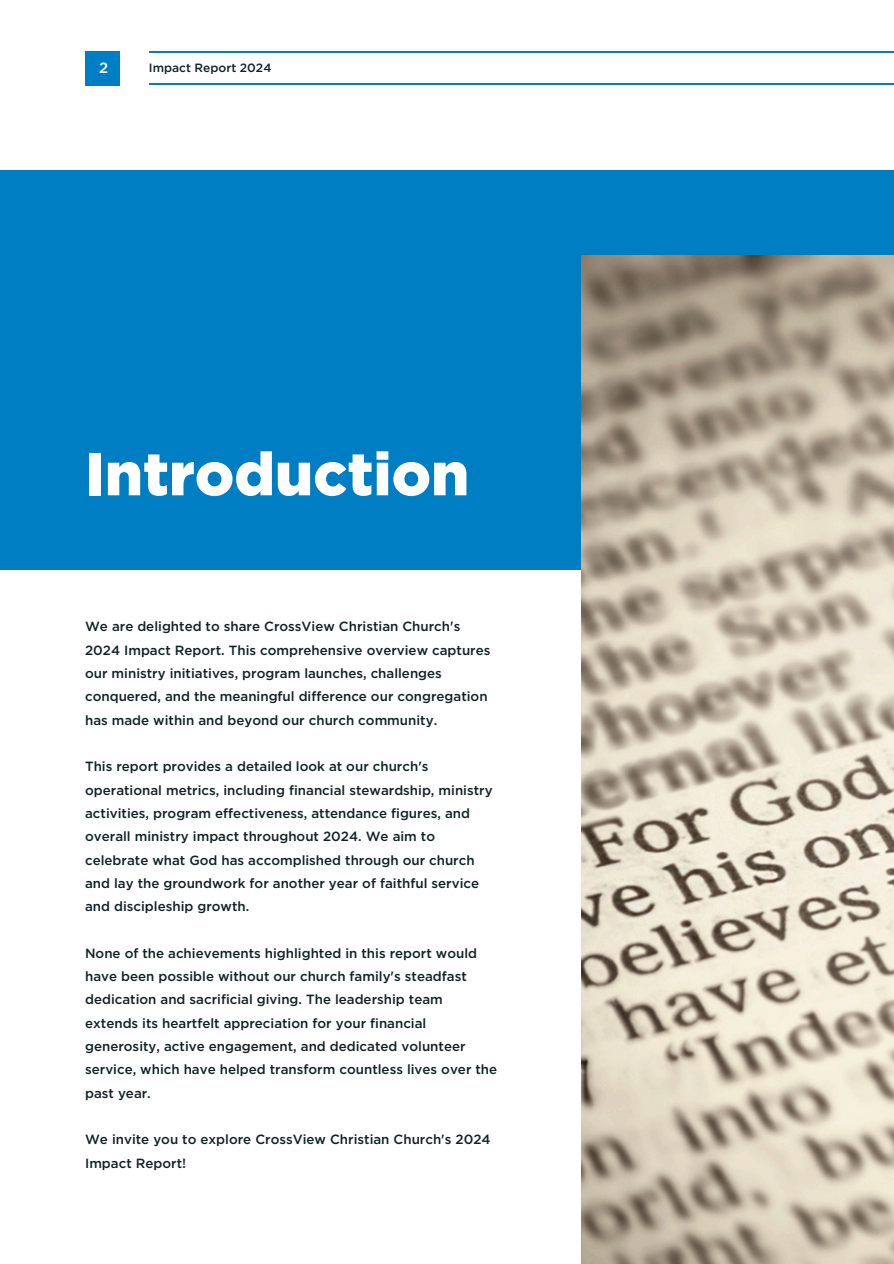
<style>
.page{position:relative;width:894px;height:1264px;background:#fff}
.page>*{position:absolute;margin:0;border:0;box-sizing:border-box;transform-origin:0 0}
.t1{font:900 60.15px "Gotham";color:#fff}
.t2{font:500 14.85px "Gotham";color:#fff}
.t3{font:500 13.35px/23.2px "Gotham";color:#112225}
.t4{font:500 12px "Gotham";color:#112225}
</style>
<div class="page">
<div style="left:85px;top:51px;width:34px;height:34px;background:#007ec3"></div>
<div style="left:0;top:170px;width:893px;height:400px;background:#007ec3"></div>
<hr style="left:149px;top:51px;width:744px;height:2px;background:#007ec3">
<hr style="left:149px;top:84px;width:744px;height:1px;background:#007ec3">
<img style="left:581px;top:255px;width:312px;height:1008px">
<p class="t2" style="left:99px;top:59px;width:11px">2</p>
<h1 class="t4" style="left:149px;top:60px;width:124px">Impact Report 2024</h1>
<p class="t1" style="left:85px;top:437px;width:385px">Introduction</p>
<p class="t3" style="left:85px;top:615px;width:407px">We are delighted to share CrossView Christian Church's 2024 Impact Report. This comprehensive overview captures our ministry initiatives, program launches, challenges conquered, and the meaningful difference our congregation has made within and beyond our church community.</p>
<p class="t3" style="left:85px;top:755px;width:409px">This report provides a detailed look at our church's operational metrics, including financial stewardship, ministry activities, program effectiveness, attendance figures, and overall ministry impact throughout 2024. We aim to celebrate what God has accomplished through our church and lay the groundwork for another year of faithful service and discipleship growth.</p>
<p class="t3" style="left:85px;top:941px;width:413px">None of the achievements highlighted in this report would have been possible without our church family's steadfast dedication and sacrificial giving. The leadership team extends its heartfelt appreciation for your financial generosity, active engagement, and dedicated volunteer service, which have helped transform countless lives over the past year.</p>
<p class="t3" style="left:85px;top:1127px;width:407px">We invite you to explore CrossView Christian Church's 2024<br>Impact Report!</p>
</div>
